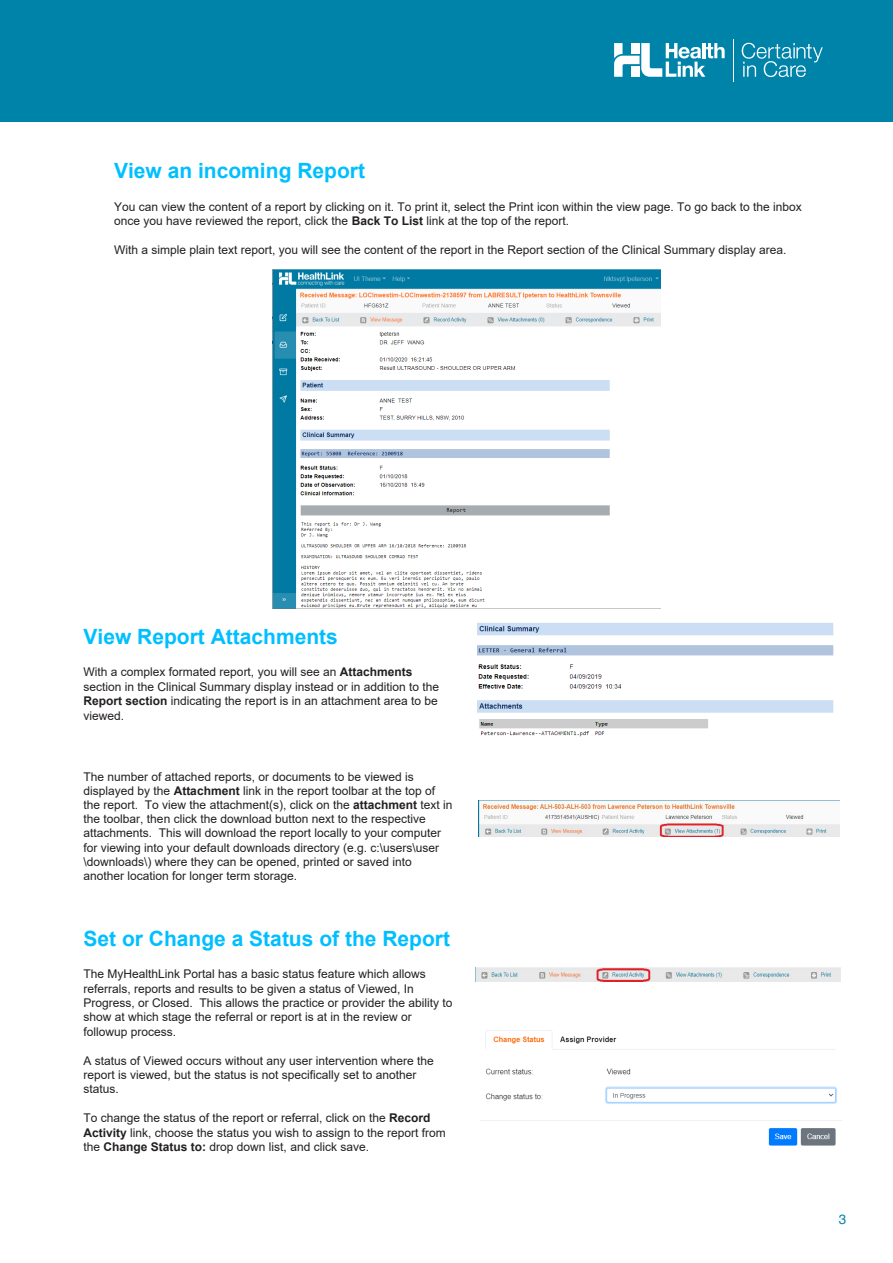
<style>
.page{position:relative;width:893px;height:1263px;background:#fff}
.page>*{position:absolute;margin:0;border:0;box-sizing:border-box;transform-origin:0 0}
.t1{font:700 21px "Arial";color:#00bfff}
.t2{font:13.5px "Helvetica";color:#0083a9}
.t3{font:12px/14.4px "Arial";color:#231f20}
.s1{font-weight:700}
</style>
<div class="page">
<div style="left:0;top:0;width:893px;height:122px;background:#0083a9"></div>
<hr style="left:733px;top:39px;width:1px;height:42px;background:#fff">
<svg style="left:614px;top:43px;width:111px;height:34px"></svg>
<svg style="left:742px;top:43px;width:81px;height:34px"></svg>
<img style="left:477px;top:622px;width:357px;height:115px">
<img style="left:479px;top:801px;width:361px;height:36px">
<img style="left:273px;top:269px;width:388px;height:339px">
<img style="left:476px;top:967px;width:365px;height:14px">
<img style="left:480px;top:1030px;width:362px;height:116px">
<h1 class="t1" style="left:114px;top:156px;width:252px">View an incoming Report</h1>
<p class="t3" style="left:114px;top:199px;width:689px">You can view the content of a report by clicking on it. To print it, select the Print icon within the view page. To go back to the inbox once you have reviewed the report, click the <span class="s1">Back To List</span> link at the top of the report.</p>
<p class="t3" style="left:114px;top:242px;width:674px">With a simple plain text report, you will see the content of the report in the Report section of the Clinical Summary display area.</p>
<h1 class="t1" style="left:84px;top:622px;width:256px">View Report Attachments</h1>
<p class="t3" style="left:84px;top:665px;width:357px">With a complex formated report, you will see an <span class="s1">Attachments </span>section in the Clinical Summary display instead or in addition to the <span class="s1">Report section</span> indicating the report is in an attachment area to be viewed.</p>
<p class="t3" style="left:84px;top:769px;width:370px">The number of attached reports, or documents to be viewed is displayed by the <span class="s1">Attachment</span> link in the report toolbar at the top of the report. To view the attachment(s), click on the <span class="s1">attachment</span> text in the toolbar, then click the download button next to the respective attachments. This will download the report locally to your computer for viewing into your default downloads directory (e.g. c:\users\user \downloads\) where they can be opened, printed or saved into another location for longer term storage.</p>
<h1 class="t1" style="left:84px;top:923px;width:368px">Set or Change a Status of the Report</h1>
<p class="t3" style="left:84px;top:967px;width:370px">The MyHealthLink Portal has a basic status feature which allows referrals, reports and results to be given a status of Viewed, In Progress, or Closed. This allows the practice or provider the ability to show at which stage the referral or report is at in the review or followup process.</p>
<p class="t3" style="left:84px;top:1053px;width:352px">A status of Viewed occurs without any user intervention where the report is viewed, but the status is not specifically set to another status.</p>
<p class="t3" style="left:84px;top:1111px;width:364px">To change the status of the report or referral, click on the <span class="s1">Record<br>Activity</span> link, choose the status you wish to assign to the report from the <span class="s1">Change Status to:</span> drop down list, and click save.</p>
<p class="t2" style="left:839px;top:1208px;width:9px">3</p>
</div>
